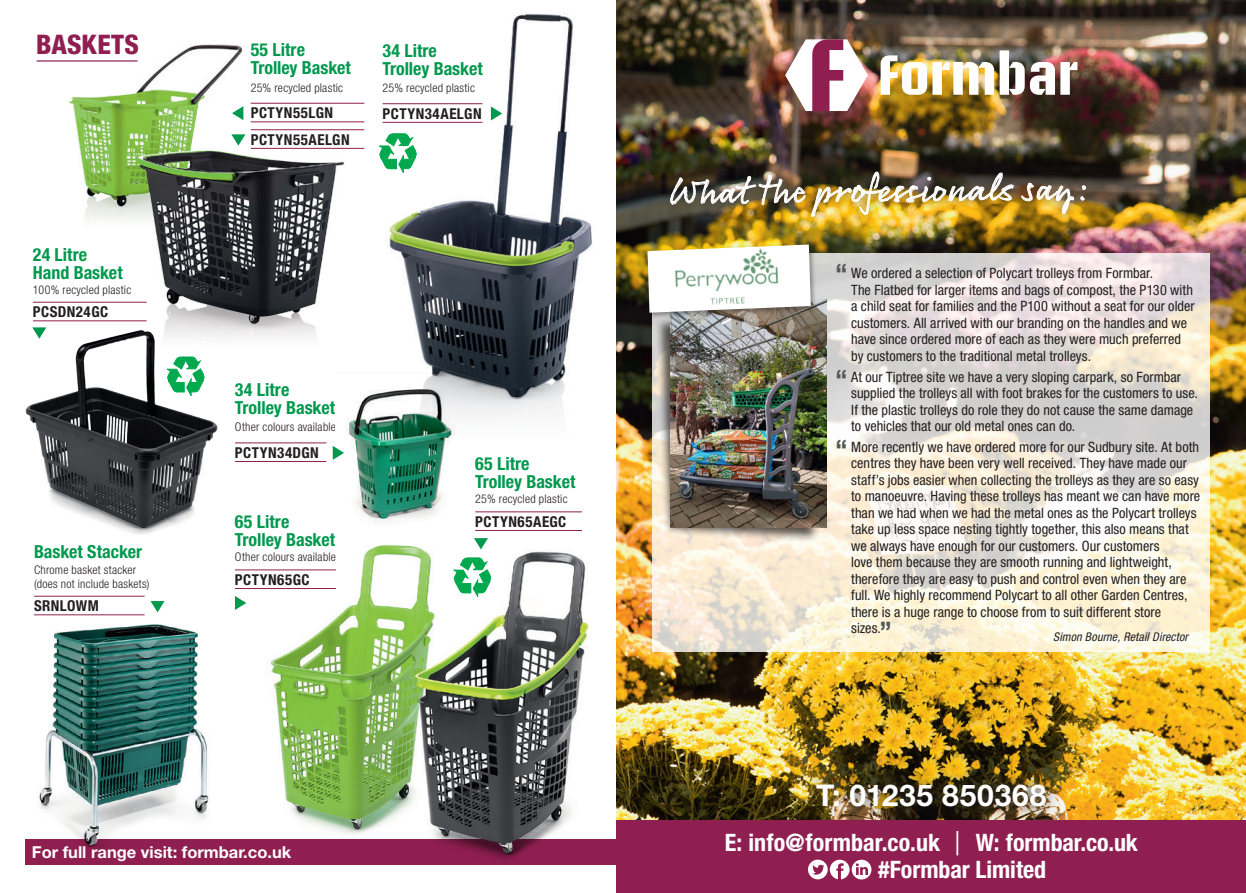
<style>
.page{position:relative;width:1246px;height:893px;background:#fff}
.page>*{position:absolute;margin:0;border:0;box-sizing:border-box;transform-origin:0 0}
.t1{font:37.5px "Rollerscript Rough";color:#fff}
.t2{font:700 30px "Helvetica Neue LT Std";letter-spacing:.025em;color:#fff}
.t3{font:800 condensed 27px "Helvetica Neue LT Std";letter-spacing:.01em;color:#901f51}
.t4{font:700 condensed 24px "Helvetica Neue LT Std";color:#fff}
.t5{font:700 condensed 18px/18px "Helvetica Neue LT Std";letter-spacing:-.005em;color:#00994e}
.t6{font:700 16.5px "Helvetica Neue LT Std";color:#fff}
.t7{font:700 condensed 15px/26.5px "Helvetica Neue LT Std";letter-spacing:.035em;color:#231f20}
.t8{font:condensed 14.25px/16.5px "Helvetica Neue LT Std";letter-spacing:.005em;color:#231f20}
.t9{font:300 condensed 12px/13.5px "Helvetica Neue LT Std";letter-spacing:.02em;color:#231f20}
.t10{font:italic condensed 12px "Helvetica Neue LT Std";letter-spacing:.015em;color:#231f20}
.s1{font-weight:700;font-size:27px;color:#57585a}
.s2{font-weight:300;font-size:33px}
</style>
<div class="page">
<img style="left:263px;top:545px;width:148px;height:289px">
<div style="left:26px;top:839px;width:636px;height:26px;background:#901f51"></div>
<img style="left:617px;top:0;width:629px;height:821px">
<svg style="left:653px;top:253px;width:557px;height:398px"></svg>
<img style="left:880px;top:50px;width:197px;height:45px">
<img style="left:785px;top:39px;width:83px;height:72px">
<div style="left:655px;top:307px;width:165px;height:236px;background:#231f20;opacity:.75"></div>
<img style="left:670px;top:300px;width:156px;height:228px">
<img style="left:661px;top:161px;width:434px;height:66px">
<div style="left:645px;top:242px;width:172px;height:77px;background:#231f20;opacity:.45"></div>
<img style="left:647px;top:244px;width:175px;height:281px">
<img style="left:670px;top:247px;width:120px;height:59px">
<div style="left:617px;top:821px;width:629px;height:72px;background:#901f51"></div>
<div style="left:801px;top:768px;width:260px;height:53px;background:#231f20;opacity:.9"></div>
<svg style="left:808px;top:860px;width:63px;height:19px"></svg>
<img style="left:390px;top:14px;width:202px;height:384px">
<img style="left:69px;top:45px;width:275px;height:279px">
<hr style="left:251px;top:103px;width:113px;height:1px;background:#901f51">
<hr style="left:251px;top:121px;width:113px;height:1px;background:#901f51">
<hr style="left:251px;top:129px;width:113px;height:1px;background:#901f51">
<hr style="left:251px;top:148px;width:113px;height:1px;background:#901f51">
<svg style="left:232px;top:106px;width:11px;height:14px"></svg>
<hr style="left:383px;top:103px;width:99px;height:1px;background:#901f51">
<hr style="left:383px;top:122px;width:99px;height:1px;background:#901f51">
<img style="left:25px;top:309px;width:213px;height:225px">
<hr style="left:33px;top:302px;width:114px;height:1px;background:#901f51">
<hr style="left:33px;top:320px;width:114px;height:1px;background:#901f51">
<hr style="left:34px;top:596px;width:111px;height:1px;background:#901f51">
<hr style="left:37px;top:60px;width:101px;height:2px;background:#901f51">
<svg style="left:231px;top:134px;width:14px;height:12px"></svg>
<svg style="left:474px;top:538px;width:14px;height:7px"></svg>
<svg style="left:491px;top:106px;width:11px;height:14px"></svg>
<hr style="left:235px;top:442px;width:91px;height:1px;background:#901f51">
<hr style="left:235px;top:461px;width:91px;height:1px;background:#901f51">
<img style="left:346px;top:373px;width:119px;height:150px">
<img style="left:350px;top:390px;width:102px;height:128px">
<svg style="left:167px;top:357px;width:37px;height:39px"></svg>
<svg style="left:379px;top:134px;width:37px;height:39px"></svg>
<img style="left:411px;top:545px;width:178px;height:314px">
<svg style="left:333px;top:446px;width:11px;height:14px"></svg>
<svg style="left:235px;top:596px;width:11px;height:14px"></svg>
<hr style="left:475px;top:511px;width:107px;height:1px;background:#901f51">
<hr style="left:475px;top:530px;width:107px;height:1px;background:#901f51">
<hr style="left:235px;top:569px;width:101px;height:1px;background:#901f51">
<hr style="left:235px;top:588px;width:101px;height:1px;background:#901f51">
<svg style="left:32px;top:327px;width:14px;height:12px"></svg>
<img style="left:414px;top:552px;width:174px;height:301px">
<img style="left:34px;top:601px;width:131px;height:248px">
<img style="left:40px;top:625px;width:169px;height:221px">
<h3 class="t3" style="left:36px;top:28px;width:104px">BASKETS</h3>
<p class="t5" style="left:33px;top:245px;width:91px">24 Litre<br>Hand Basket</p>
<p class="t9" style="left:33px;top:282px;width:100px">100% recycled plastic</p>
<p class="t7" style="left:33px;top:298px;width:77px">PCSDN24GC</p>
<p class="t5" style="left:34px;top:543px;width:110px">Basket Stacker</p>
<p class="t9" style="left:34px;top:563px;width:117px">Chrome basket stacker (does not include baskets)</p>
<p class="t7" style="left:34px;top:592px;width:66px">SRNLOWM</p>
<p class="t5" style="left:251px;top:41px;width:102px">55 Litre<br>Trolley Basket</p>
<p class="t9" style="left:251px;top:80px;width:94px">25% recycled plastic</p>
<p class="t7" style="left:251px;top:99px;width:100px">PCTYN55LGN<br>PCTYN55AELGN</p>
<p class="t5" style="left:383px;top:41px;width:102px">34 Litre<br>Trolley Basket</p>
<p class="t9" style="left:383px;top:81px;width:94px">25% recycled plastic</p>
<p class="t7" style="left:383px;top:100px;width:101px">PCTYN34AELGN</p>
<p class="t5" style="left:235px;top:380px;width:102px">34 Litre<br>Trolley Basket</p>
<p class="t9" style="left:235px;top:420px;width:103px">Other colours available</p>
<p class="t7" style="left:235px;top:439px;width:85px">PCTYN34DGN</p>
<p class="t5" style="left:475px;top:455px;width:102px">65 Litre<br>Trolley Basket</p>
<p class="t9" style="left:475px;top:492px;width:94px">25% recycled plastic</p>
<p class="t5" style="left:235px;top:513px;width:56px">65 Litre</p>
<p class="t7" style="left:475px;top:508px;width:93px">PCTYN65AEGC</p>
<p class="t5" style="left:235px;top:531px;width:102px">Trolley Basket</p>
<p class="t9" style="left:235px;top:550px;width:103px">Other colours available</p>
<p class="t7" style="left:235px;top:566px;width:76px">PCTYN65GC</p>
<p class="t6" style="left:32px;top:842px;width:261px">For full range visit: formbar.co.uk</p>
<h1 class="t1" style="left:669px;top:169px;width:421px;rotate:-1deg">Wh at the prof ess ional s say:</h1>
<p class="t8" style="left:851px;top:265px;width:345px;text-indent:-16px"><span class="s1">“</span> We ordered a selection of Polycart trolleys from Formbar.<br>The Flatbed for larger items and bags of compost, the P130 with a child seat for families and the P100 without a seat for our older customers. All arrived with our branding on the handles and we have since ordered more of each as they were much preferred by customers to the traditional metal trolleys.</p>
<p class="t8" style="left:851px;top:368px;width:348px;text-indent:-16px"><span class="s1">“</span> At our Tiptree site we have a very sloping carpark, so Formbar supplied the trolleys all with foot brakes for the customers to use.<br>If the plastic trolleys do role they do not cause the same damage to vehicles that our old metal ones can do.</p>
<p class="t8" style="left:851px;top:438px;width:351px;text-indent:-16px"><span class="s1">“</span> More recently we have ordered more for our Sudbury site. At both centres they have been very well received. They have made our staff’s jobs easier when collecting the trolleys as they are so easy to manoeuvre. Having these trolleys has meant we can have more than we had when we had the metal ones as the Polycart trolleys take up less space nesting tightly together, this also means that we always have enough for our customers. Our customers<br>love them because they are smooth running and lightweight, therefore they are easy to push and control even when they are full. We highly recommend Polycart to all other Garden Centres, there is a huge range to choose from to suit different store sizes.<span class="s1">”</span></p>
<p class="t10" style="left:1053px;top:630px;width:137px">Simon Bourne, Retail Director</p>
<h2 class="t2" style="left:816px;top:776px;width:232px">T: 01235 850368</h2>
<h3 class="t4" style="left:725px;top:828px;width:415px">E: info@formbar.co.uk <span class="s2">|</span> W: formbar.co.uk</h3>
<h3 class="t4" style="left:878px;top:855px;width:170px">#Formbar Limited</h3>
</div>
